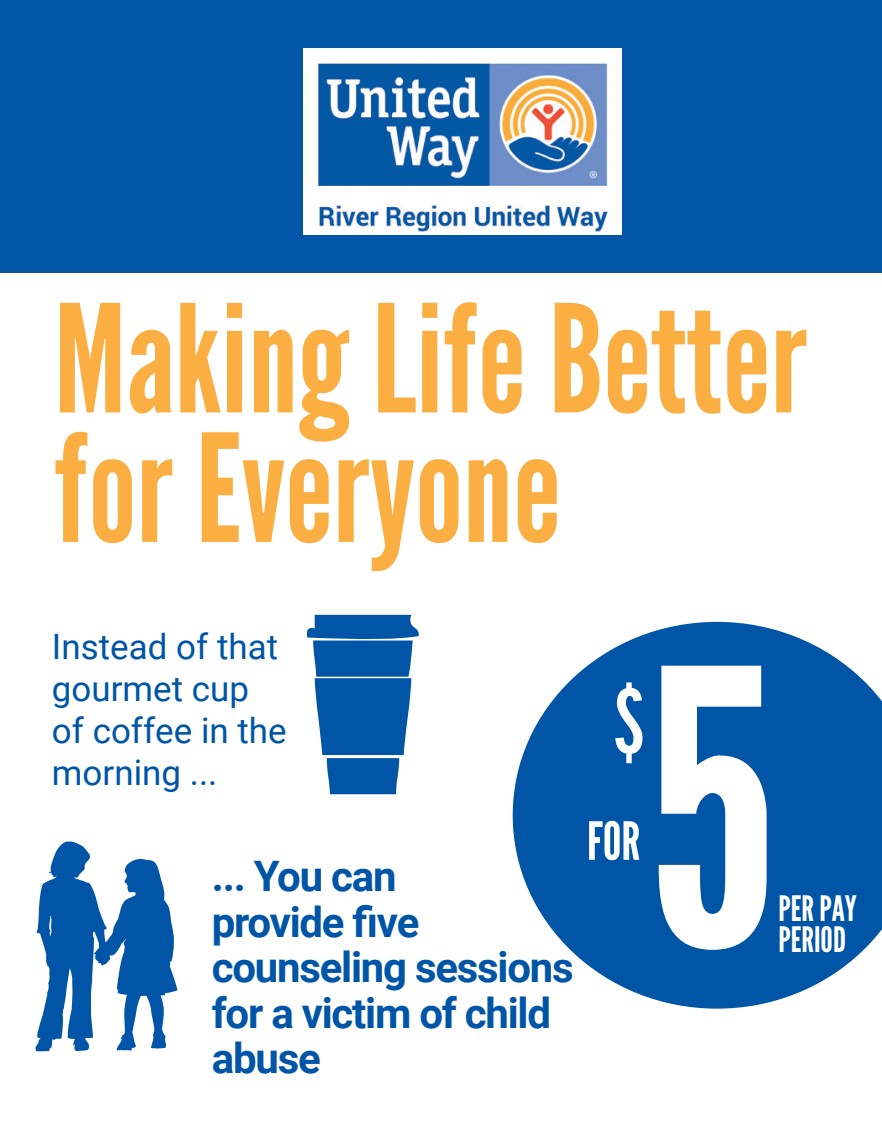
<style>
.page{position:relative;width:882px;height:1134px;background:#fff}
.page>*{position:absolute;margin:0;border:0;box-sizing:border-box;transform-origin:0 0}
.t1{font:382.2px "League Gothic";color:#fff}
.t2{font:280px "Human Silhouettes Free Four";color:#0155a7}
.t3{font:149.1px/129.5px "League Gothic";color:#fbae42}
.t4{font:89.95px "League Gothic";color:#fff}
.t5{font:52.5px "League Gothic";color:#fff}
.t6{font:700 42px/45.5px "Roboto";letter-spacing:-.03em;color:#0155a7}
.t7{font:35px/42px "Roboto";color:#0155a7}
.t8{font:35px/31.5px "League Gothic";color:#fff}
</style>
<div class="page">
<div style="left:0;top:0;width:882px;height:272px;background:#0155a7"></div>
<img style="left:303px;top:48px;width:319px;height:187px">
<svg style="left:513px;top:622px;width:369px;height:387px;fill:#0155a7"></svg>
<p class="t3" style="left:54px;top:295px;width:754px">Making Life Better for Everyone</p>
<p class="t7" style="left:52px;top:624px;width:236px">Instead of that gourmet cup of coffee in the morning ...</p>
<p class="t2" style="left:28px;top:791px;width:158px">r</p>
<p class="t6" style="left:212px;top:852px;width:186px">... You can</p>
<p class="t6" style="left:212px;top:897px;width:209px">provide five</p>
<p class="t6" style="left:212px;top:943px;width:363px">counseling sessions for a victim of child abuse</p>
<p class="t4" style="left:614px;top:668px;width:32px">$</p>
<p class="t5" style="left:587px;top:810px;width:55px">FOR</p>
<p class="t1" style="left:645px;top:583px;width:133px">5</p>
<p class="t8" style="left:778px;top:893px;width:80px">PER PAY<br>PERIOD</p>
</div>
